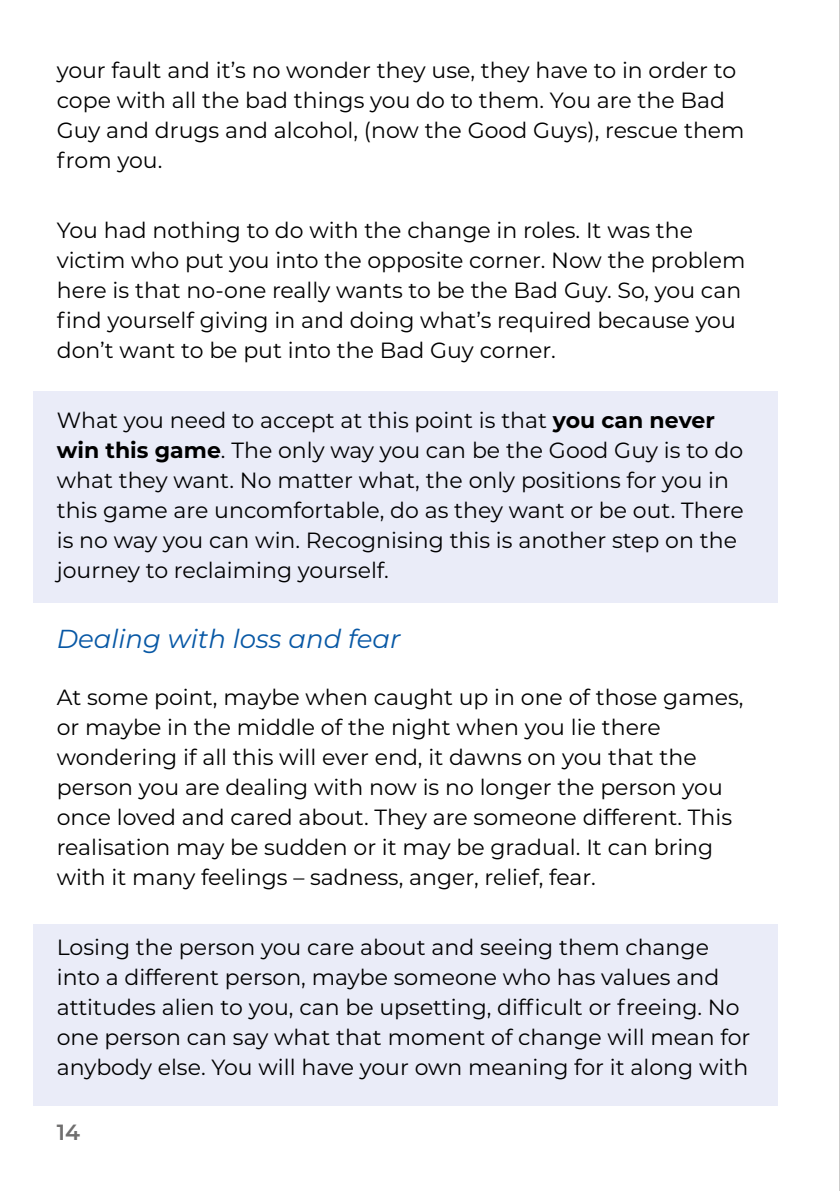
<style>
.page{position:relative;width:840px;height:1191px;background:#fff}
.page>*{position:absolute;margin:0;border:0;box-sizing:border-box;transform-origin:0 0}
.t1{font:italic 26px "Montserrat";color:#0858a5}
.t2{font:22px/30px "Montserrat";color:#000}
.t3{font:600 22px "Montserrat";color:#706f6f}
.s1{font-weight:700}
</style>
<div class="page">
<div style="left:33px;top:924px;width:744px;height:182px;background:#eaecf8"></div>
<div style="left:33px;top:391px;width:744px;height:211px;background:#eaecf8"></div>
<hr style="left:839px;top:0;width:1px;height:1191px;background:#9d9d9c">
<p class="t2" style="left:57px;top:54px;width:689px">your fault and it’s no wonder they use, they have to in order to cope with all the bad things you do to them. You are the Bad Guy and drugs and alcohol, (now the Good Guys), rescue them from you.</p>
<p class="t2" style="left:57px;top:214px;width:689px">You had nothing to do with the change in roles. It was the victim who put you into the opposite corner. Now the problem here is that no-one really wants to be the Bad Guy. So, you can find yourself giving in and doing what’s required because you don’t want to be put into the Bad Guy corner.</p>
<p class="t2" style="left:57px;top:404px;width:688px">What you need to accept at this point is that <span class="s1">you can never win this game</span>. The only way you can be the Good Guy is to do what they want. No matter what, the only positions for you in this game are uncomfortable, do as they want or be out. There is no way you can win. Recognising this is another step on the journey to reclaiming yourself.</p>
<p class="t1" style="left:57px;top:621px;width:345px">Dealing with loss and fear</p>
<p class="t2" style="left:57px;top:681px;width:688px">At some point, maybe when caught up in one of those games, or maybe in the middle of the night when you lie there wondering if all this will ever end, it dawns on you that the person you are dealing with now is no longer the person you once loved and cared about. They are someone different. This realisation may be sudden or it may be gradual. It can bring with it many feelings – sadness, anger, relief, fear.</p>
<p class="t2" style="left:57px;top:931px;width:694px">Losing the person you care about and seeing them change into a different person, maybe someone who has values and attitudes alien to you, can be upsetting, difficult or freeing. No one person can say what that moment of change will mean for anybody else. You will have your own meaning for it along with</p>
<p class="t3" style="left:57px;top:1116px;width:25px">14</p>
</div>
